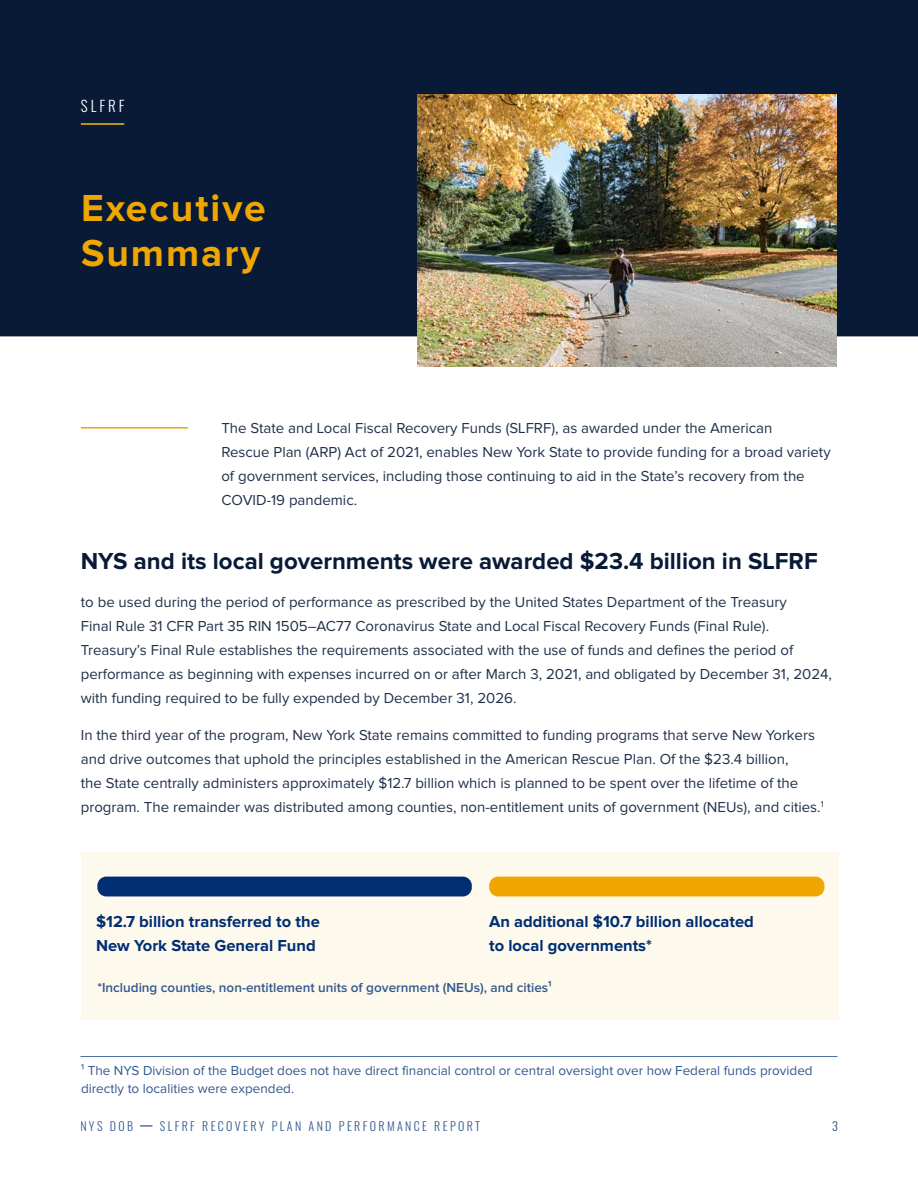
<style>
.page{position:relative;width:918px;height:1188px;background:#fff}
.page>*{position:absolute;margin:0;border:0;box-sizing:border-box;transform-origin:0 0}
.t1{font:700 39px/45px "Proxima Nova";letter-spacing:.05em;color:#f0a600}
.Body{font:700 24px "Proxima Nova";color:#081a36}
.t2{font:700 16.5px/24px "Proxima Nova";color:#002e73}
.Body-2{font:15px/24px "Proxima Nova";color:#20304a}
.Body-3{font:15px "Oswald";letter-spacing:.2em;color:#fff}
.t3{font:13.5px/18px "Proxima Nova";color:#33588f}
.t4{font:600 13.5px "Proxima Nova";color:#33588f}
.t5{font:12px "Oswald";letter-spacing:.2em;color:#33588f}
.t6{font:12px "Oswald";color:#1a4381}
</style>
<div class="page">
<svg style="left:140px;top:1126px;width:12px;height:1px"></svg>
<hr style="left:80px;top:1056px;width:758px;height:1px;background:#4d6d9d">
<div style="left:81px;top:852px;width:757px;height:168px;background:#fef9ed"></div>
<div style="left:489px;top:877px;width:335px;height:19px;background:#f0a600;border-radius:9px"></div>
<div style="left:97px;top:877px;width:375px;height:19px;background:#002e73;border-radius:9px"></div>
<hr style="left:81px;top:427px;width:107px;height:2px;background:#f0a600">
<div style="left:0;top:1px;width:917px;height:335px;background:#081a36"></div>
<div style="left:0;top:0;width:918px;height:336px;border:2px solid #081a36"></div>
<img style="left:417px;top:94px;width:420px;height:272px">
<hr style="left:81px;top:123px;width:43px;height:2px;background:#f5ba0f">
<p class="Body-3" style="left:81px;top:93px;width:45px">SLFRF</p>
<p class="t1" style="left:81px;top:187px;width:186px">Executive<br>Summary</p>
<p class="Body-2" style="left:221px;top:417px;width:611px">The State and Local Fiscal Recovery Funds (SLFRF), as awarded under the American<br>Rescue Plan (ARP) Act of 2021, enables New York State to provide funding for a broad variety of government services, including those continuing to aid in the State’s recovery from the COVID-19 pandemic.</p>
<p class="Body" style="left:81px;top:550px;width:738px">NYS and its local governments were awarded $23.4 billion in SLFRF</p>
<p class="Body-2" style="left:81px;top:590px;width:753px">to be used during the period of performance as prescribed by the United States Department of the Treasury<br>Final Rule 31 CFR Part 35 RIN 1505–AC77 Coronavirus State and Local Fiscal Recovery Funds (Final Rule).<br>Treasury’s Final Rule establishes the requirements associated with the use of funds and defines the period of performance as beginning with expenses incurred on or after March 3, 2021, and obligated by December 31, 2024, with funding required to be fully expended by December 31, 2026.</p>
<p class="Body-2" style="left:81px;top:724px;width:744px">In the third year of the program, New York State remains committed to funding programs that serve New Yorkers and drive outcomes that uphold the principles established in the American Rescue Plan. Of the $23.4 billion,<br>the State centrally administers approximately $12.7 billion which is planned to be spent over the lifetime of the program. The remainder was distributed among counties, non-entitlement units of government (NEUs), and cities.<sup>1</sup></p>
<p class="t2" style="left:96px;top:911px;width:225px">$12.7 billion transferred to the<br>New York State General Fund</p>
<p class="t2" style="left:489px;top:911px;width:266px">An additional $10.7 billion allocated to local governments*</p>
<p class="t4" style="left:97px;top:982px;width:456px">*Including counties, non-entitlement units of government (NEUs), and cities¹</p>
<p class="t3" style="left:81px;top:1063px;width:733px">¹ The NYS Division of the Budget does not have direct financial control or central oversight over how Federal funds provided directly to localities were expended.</p>
<p class="t5" style="left:80px;top:1116px;width:54px">NYS DOB</p>
<p class="t5" style="left:160px;top:1116px;width:322px">SLFRF RECOVERY PLAN AND PERFORMANCE REPORT</p>
<p class="t6" style="left:832px;top:1116px;width:7px">3</p>
</div>
